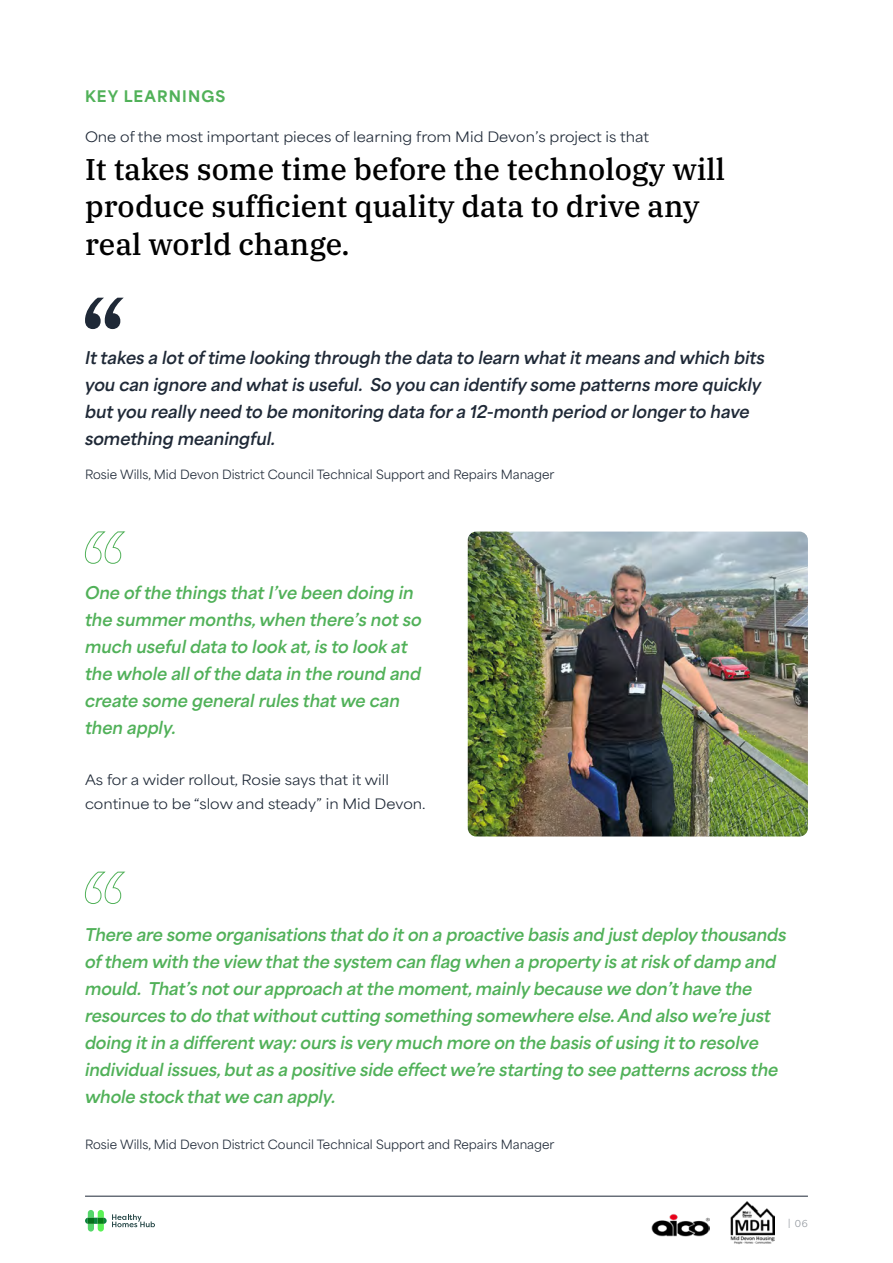
<style>
.page{position:relative;width:893px;height:1263px;background:#fff}
.page>*{position:absolute;margin:0;border:0;box-sizing:border-box;transform-origin:0 0}
.t1{font:500 30px/37.5px "IBM Plex Serif";color:#000}
.t2{font:italic 700 16.5px/27px "Area Normal";letter-spacing:-.005em;color:#51b159}
.t3{font:italic 700 16.5px/27px "Area Normal";color:#1f2937}
.t4{font:800 15px "Area Normal";letter-spacing:.075em;color:#51b159}
.t5{font:13.5px/24px "Area Normal";color:#1f2937;scale:1.09 1}
.t6{font:12px "Area Normal";color:#1f2937}
.t7{font:9px "Area Normal";color:#8f949b}
</style>
<div class="page">
<svg style="left:85px;top:1210px;width:70px;height:21px"></svg>
<hr style="left:85px;top:1196px;width:723px;height:1px;background:#1f2937">
<img style="left:731px;top:1201px;width:44px;height:43px">
<img style="left:651px;top:1214px;width:59px;height:23px">
<svg style="left:85px;top:298px;width:39px;height:31px"></svg>
<img style="left:468px;top:531px;width:340px;height:305px">
<svg style="left:85px;top:531px;width:41px;height:33px"></svg>
<svg style="left:85px;top:871px;width:41px;height:33px"></svg>
<p class="t4" style="left:85px;top:82px;width:142px">KEY LEARNINGS</p>
<p class="t5" style="left:85px;top:124px;width:519px">One of the most important pieces of learning from Mid Devon’s project is that</p>
<h1 class="t1" style="left:85px;top:148px;width:642px">It takes some time before the technology will produce sufficient quality data to drive any real world change.</h1>
<p class="t3" style="left:85px;top:342px;width:681px">It takes a lot of time looking through the data to learn what it means and which bits you can ignore and what is useful. So you can identify some patterns more quickly but you really need to be monitoring data for a 12-month period or longer to have something meaningful.</p>
<p class="t6" style="left:85px;top:464px;width:471px">Rosie Wills, Mid Devon District Council Technical Support and Repairs Manager</p>
<p class="t2" style="left:85px;top:577px;width:338px">One of the things that I’ve been doing in the summer months, when there’s not so much useful data to look at, is to look at the whole all of the data in the round and create some general rules that we can then apply.</p>
<p class="t5" style="left:85px;top:766px;width:314px">As for a wider rollout, Rosie says that it will continue to be “slow and steady” in Mid Devon.</p>
<p class="t2" style="left:85px;top:919px;width:703px">There are some organisations that do it on a proactive basis and just deploy thousands of them with the view that the system can flag when a property is at risk of damp and mould. That’s not our approach at the moment, mainly because we don’t have the resources to do that without cutting something somewhere else. And also we’re just doing it in a different way: ours is very much more on the basis of using it to resolve individual issues, but as a positive side effect we’re starting to see patterns across the whole stock that we can apply.</p>
<p class="t6" style="left:85px;top:1134px;width:471px">Rosie Wills, Mid Devon District Council Technical Support and Repairs Manager</p>
<p class="t7" style="left:788px;top:1216px;width:21px">| 06</p>
</div>
